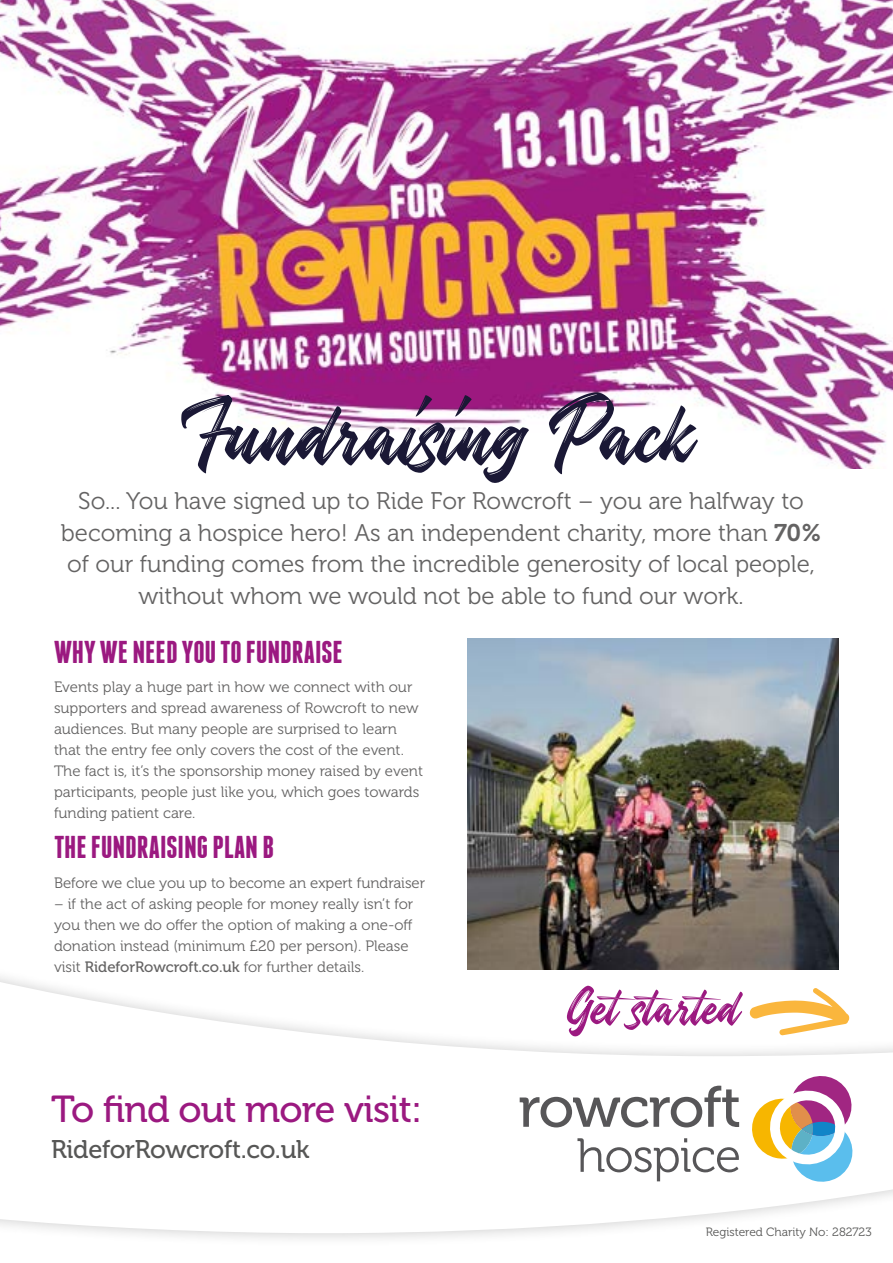
<style>
.page{position:relative;width:893px;height:1263px;background:#fff}
.page>*{position:absolute;margin:0;border:0;box-sizing:border-box;transform-origin:0 0}
.t1{font:120px "Historea Demo";color:#1a1835}
.t2{font:69px "Historea Demo";color:#9b1980}
.t3{font:37.5px "Museo 500";letter-spacing:-.02em;color:#9b1980}
.t4{font:700 31.5px "Franchise";color:#9b1980}
.t5{font:25.5px "Museo 500";letter-spacing:-.01em;color:#575756}
.t6{font:24px/31.5px "Museo 300";color:#646363;text-align:center}
.t7{font:15px/21px "Museo 300";color:#646363}
.t8{font:12px "Museo 300";color:#575756}
.s1{font-family:"Museo 700"}
.s2{font-family:"Museo 500"}
</style>
<div class="page">
<img style="left:0;top:0;width:893px;height:469px">
<div style="left:0;top:966px;width:893px;height:282px;background:#000;opacity:.2"></div>
<svg style="left:0;top:979px;width:893px;height:254px"></svg>
<svg style="left:520px;top:1086px;width:219px;height:41px"></svg>
<svg style="left:577px;top:1138px;width:162px;height:43px"></svg>
<svg style="left:748px;top:1072px;width:109px;height:111px"></svg>
<svg style="left:749px;top:988px;width:100px;height:47px"></svg>
<img style="left:468px;top:639px;width:371px;height:330px">
<h1 class="t1" style="left:199px;top:348px;width:496px">Fundraising Pack</h1>
<p class="t6" style="left:61px;top:486px;width:762px">So... You have signed up to Ride For Rowcroft – you are halfway to becoming a hospice hero! As an independent charity, more than <span class="s1">70% </span>of our funding comes from the incredible generosity of local people, without whom we would not be able to fund our work.</p>
<h3 class="t4" style="left:54px;top:637px;width:290px">WHY WE NEED YOU TO FUNDRAISE</h3>
<p class="t7" style="left:54px;top:677px;width:371px">Events play a huge part in how we connect with our supporters and spread awareness of Rowcroft to new audiences. But many people are surprised to learn that the entry fee only covers the cost of the event.<br>The fact is, it’s the sponsorship money raised by event participants, people just like you, which goes towards funding patient care.</p>
<h3 class="t4" style="left:54px;top:832px;width:221px">THE FUNDRAISING PLAN B</h3>
<p class="t7" style="left:54px;top:872px;width:373px">Before we clue you up to become an expert fundraiser</p>
<p class="t7" style="left:54px;top:893px;width:361px">– if the act of asking people for money really isn’t for you then we do offer the option of making a one-off donation instead (minimum £20 per person). Please visit <span class="s2">RideforRowcroft.co.uk</span> for further details.</p>
<h3 class="t3" style="left:51px;top:1089px;width:373px">To find out more visit:</h3>
<h3 class="t5" style="left:51px;top:1135px;width:260px">RideforRowcroft.co.uk</h3>
<h2 class="t2" style="left:566px;top:958px;width:175px">Get started</h2>
<p class="t8" style="left:706px;top:1225px;width:167px">Registered Charity No: 282723</p>
</div>
